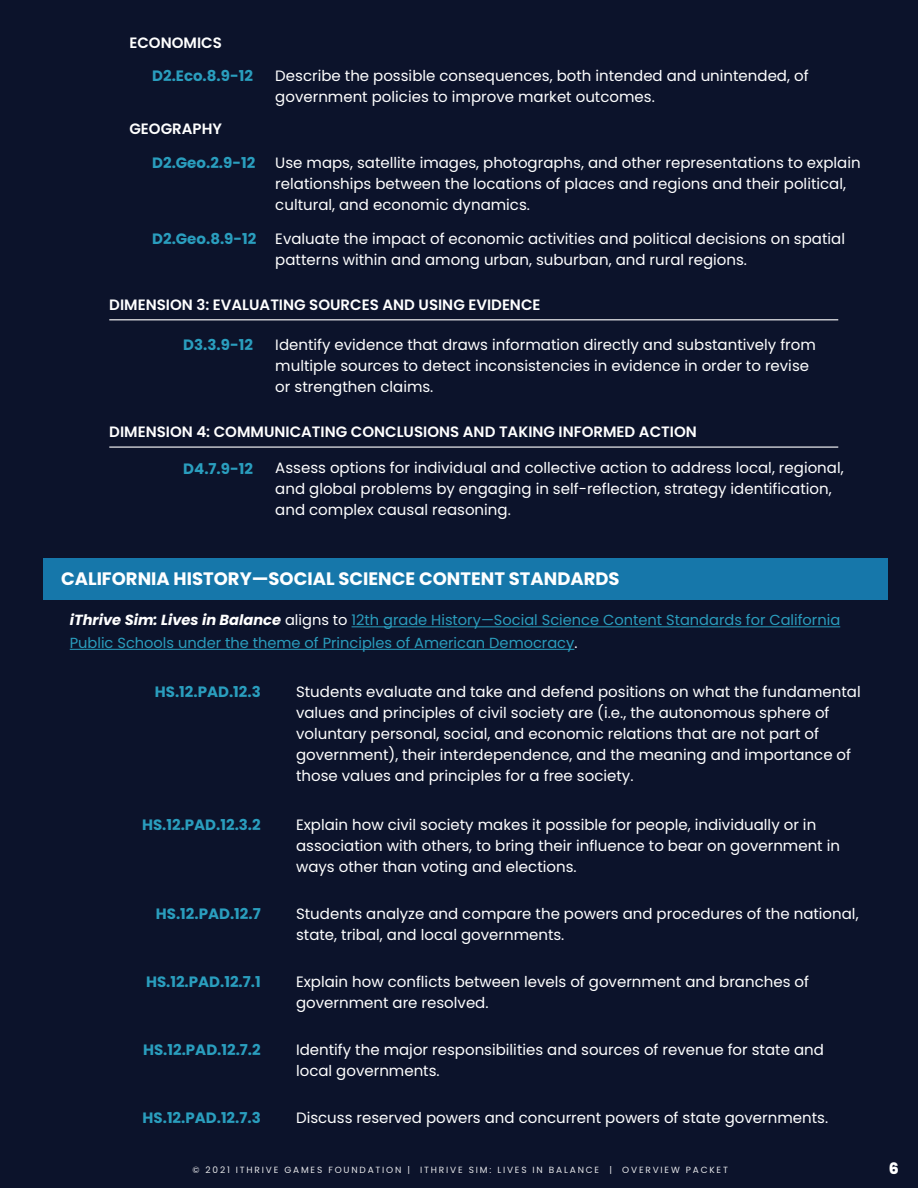
<style>
.page{position:relative;width:918px;height:1188px;background:#0c132b}
.page>*{position:absolute;margin:0;border:0;box-sizing:border-box;transform-origin:0 0}
.t1{font:700 18px "Poppins";color:#fff}
.t2{font:800 15.75px "Poppins";color:#fff}
.t3{font:15px/21px "Poppins";color:#fff}
.t4{font:700 15px "Poppins";color:#2a9ebe}
.t5{font:600 15px "Poppins";color:#fff}
.t6{font:14.7px/22.5px "Poppins";color:#2a9ebe}
.t7{font:9px "Poppins";letter-spacing:.2em;color:#fff}
.s1{font-weight:700;font-style:italic;color:#fff}
.s2{color:#fff}
</style>
<div class="page">
<hr style="left:109px;top:319px;width:729px;height:1px;background:#fff">
<hr style="left:109px;top:447px;width:729px;height:1px;background:#fff">
<div style="left:43px;top:558px;width:845px;height:42px;background:#1677aa"></div>
<hr style="left:352px;top:626px;width:488px;height:1px;background:#2a9ebe">
<hr style="left:70px;top:649px;width:504px;height:1px;background:#2a9ebe">
<p class="t5" style="left:129px;top:34px;width:94px">ECONOMICS</p>
<p class="t4" style="left:152px;top:67px;width:102px">D2.Eco.8.9-12</p>
<p class="t5" style="left:129px;top:120px;width:94px">GEOGRAPHY</p>
<p class="t4" style="left:152px;top:154px;width:105px">D2.Geo.2.9-12</p>
<p class="t4" style="left:152px;top:230px;width:106px">D2.Geo.8.9-12</p>
<p class="t3" style="left:275px;top:66px;width:535px">Describe the possible consequences, both intended and unintended, of government policies to improve market outcomes.</p>
<p class="t3" style="left:275px;top:152px;width:587px">Use maps, satellite images, photographs, and other representations to explain relationships between the locations of places and regions and their political, cultural, and economic dynamics.</p>
<p class="t3" style="left:275px;top:228px;width:571px">Evaluate the impact of economic activities and political decisions on spatial patterns within and among urban, suburban, and rural regions.</p>
<p class="t5" style="left:109px;top:296px;width:433px">DIMENSION 3: EVALUATING SOURCES AND USING EVIDENCE</p>
<p class="t3" style="left:275px;top:334px;width:542px">Identify evidence that draws information directly and substantively from multiple sources to detect inconsistencies in evidence in order to revise or strengthen claims.</p>
<p class="t4" style="left:183px;top:336px;width:71px">D3.3.9-12</p>
<p class="t5" style="left:109px;top:423px;width:589px">DIMENSION 4: COMMUNICATING CONCLUSIONS AND TAKING INFORMED ACTION</p>
<p class="t3" style="left:275px;top:458px;width:570px">Assess options for individual and collective action to address local, regional, and global problems by engaging in self-reflection, strategy identification, and complex causal reasoning.</p>
<p class="t4" style="left:183px;top:460px;width:71px">D4.7.9-12</p>
<p class="t1" style="left:61px;top:569px;width:560px">CALIFORNIA HISTORY—SOCIAL SCIENCE CONTENT STANDARDS</p>
<p class="t6" style="left:70px;top:609px;width:772px"><span class="s1">iThrive Sim: Lives in Balance</span> <span class="s2">aligns to</span> 12th grade History—Social Science Content Standards for California<br>Public Schools under the theme of Principles of American Democracy<span class="s2">.</span></p>
<p class="t4" style="left:155px;top:683px;width:107px">HS.12.PAD.12.3</p>
<p class="t3" style="left:296px;top:681px;width:566px">Students evaluate and take and defend positions on what the fundamental values and principles of civil society are (i.e., the autonomous sphere of voluntary personal, social, and economic relations that are not part of government), their interdependence, and the meaning and importance of those values and principles for a free society.</p>
<p class="t4" style="left:142px;top:816px;width:120px">HS.12.PAD.12.3.2</p>
<p class="t3" style="left:296px;top:814px;width:546px">Explain how civil society makes it possible for people, individually or in association with others, to bring their influence to bear on government in ways other than voting and elections.</p>
<p class="t4" style="left:156px;top:905px;width:106px">HS.12.PAD.12.7</p>
<p class="t3" style="left:296px;top:903px;width:564px">Students analyze and compare the powers and procedures of the national, state, tribal, and local governments.</p>
<p class="t4" style="left:146px;top:973px;width:116px">HS.12.PAD.12.7.1</p>
<p class="t3" style="left:296px;top:971px;width:515px">Explain how conflicts between levels of government and branches of government are resolved.</p>
<p class="t4" style="left:143px;top:1041px;width:119px">HS.12.PAD.12.7.2</p>
<p class="t3" style="left:296px;top:1039px;width:529px">Identify the major responsibilities and sources of revenue for state and local governments.</p>
<p class="t4" style="left:143px;top:1109px;width:120px">HS.12.PAD.12.7.3</p>
<p class="t3" style="left:296px;top:1107px;width:534px">Discuss reserved powers and concurrent powers of state governments.</p>
<p class="t7" style="left:193px;top:1165px;width:537px">© 2021 ITHRIVE GAMES FOUNDATION | ITHRIVE SIM: LIVES IN BALANCE | OVERVIEW PACKET</p>
<p class="t2" style="left:889px;top:1159px;width:12px">6</p>
</div>
